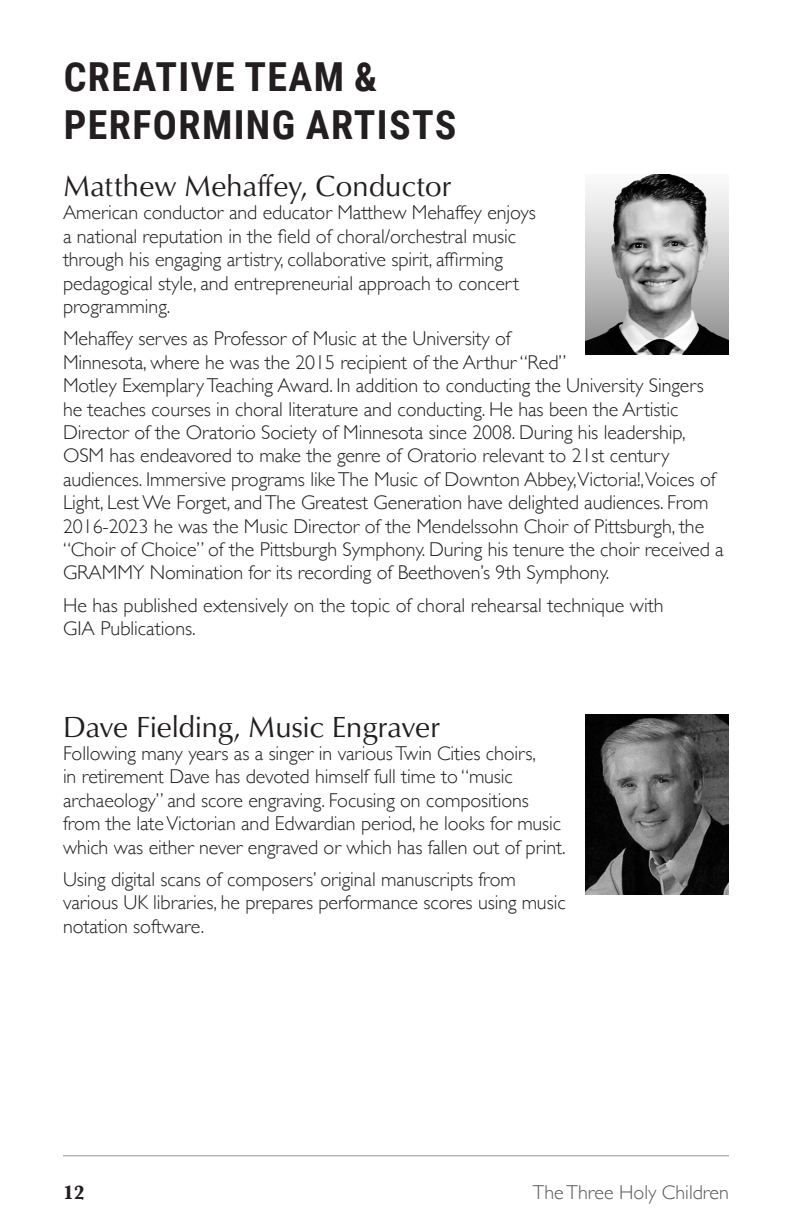
<style>
.page{position:relative;width:792px;height:1224px;background:#fff}
.page>*{position:absolute;margin:0;border:0;box-sizing:border-box;transform-origin:0 0}
.Section_Head{font:700 40px/48px "Roboto Condensed";letter-spacing:.035em;color:#231f20}
.Donor_Section_Head{font:30px "Classico URW";color:#231f20}
.Bios_Body_10pt{font:300 20px/23.4px "Gill Sans";letter-spacing:-.005em;color:#231f20}
.t1{font:300 20px "Gill Sans";color:#57585a}
.t2{font:700 20px "Baskerville";color:#231f20}
</style>
<div class="page">
<hr style="left:63px;top:1155px;width:666px;height:1px;background:#939598">
<img style="left:585px;top:174px;width:144px;height:180px">
<img style="left:585px;top:715px;width:144px;height:180px">
<p class="Section_Head" style="left:64px;top:51px;width:394px">CREATIVE TEAM &amp;<br>PERFORMING ARTISTS</p>
<p class="Donor_Section_Head" style="left:63px;top:164px;width:390px">Matthew Mehaffey, Conductor</p>
<p class="Bios_Body_10pt" style="left:63px;top:200px;width:474px">American conductor and educator Matthew Mehaffey enjoys a national reputation in the field of choral/orchestral music through his engaging artistry, collaborative spirit, affirming pedagogical style, and entrepreneurial approach to concert programming.</p>
<p class="Bios_Body_10pt" style="left:63px;top:326px;width:662px">Mehaffey serves as Professor of Music at the University of<br>Minnesota, where he was the 2015 recipient of the Arthur “Red”<br>Motley Exemplary Teaching Award. In addition to conducting the University Singers he teaches courses in choral literature and conducting. He has been the Artistic Director of the Oratorio Society of Minnesota since 2008. During his leadership, OSM has endeavored to make the genre of Oratorio relevant to 21st century audiences. Immersive programs like The Music of Downton Abbey,Victoria!,Voices of Light, Lest We Forget, and The Greatest Generation have delighted audiences. From 2016-2023 he was the Music Director of the Mendelssohn Choir of Pittsburgh, the “Choir of Choice” of the Pittsburgh Symphony. During his tenure the choir received a GRAMMY Nomination for its recording of Beethoven’s 9th Symphony.</p>
<p class="Bios_Body_10pt" style="left:63px;top:593px;width:602px">He has published extensively on the topic of choral rehearsal technique with<br>GIA Publications.</p>
<p class="Donor_Section_Head" style="left:63px;top:704px;width:379px">Dave Fielding, Music Engraver</p>
<p class="Bios_Body_10pt" style="left:63px;top:741px;width:504px">Following many years as a singer in various Twin Cities choirs,<br>in retirement Dave has devoted himself full time to “music archaeology” and score engraving. Focusing on compositions from the late Victorian and Edwardian period, he looks for music which was either never engraved or which has fallen out of print.</p>
<p class="Bios_Body_10pt" style="left:63px;top:867px;width:504px">Using digital scans of composers’ original manuscripts from various UK libraries, he prepares performance scores using music notation software.</p>
<p class="t2" style="left:63px;top:1178px;width:23px">12</p>
<p class="t1" style="left:533px;top:1177px;width:198px">The Three Holy Children</p>
</div>
